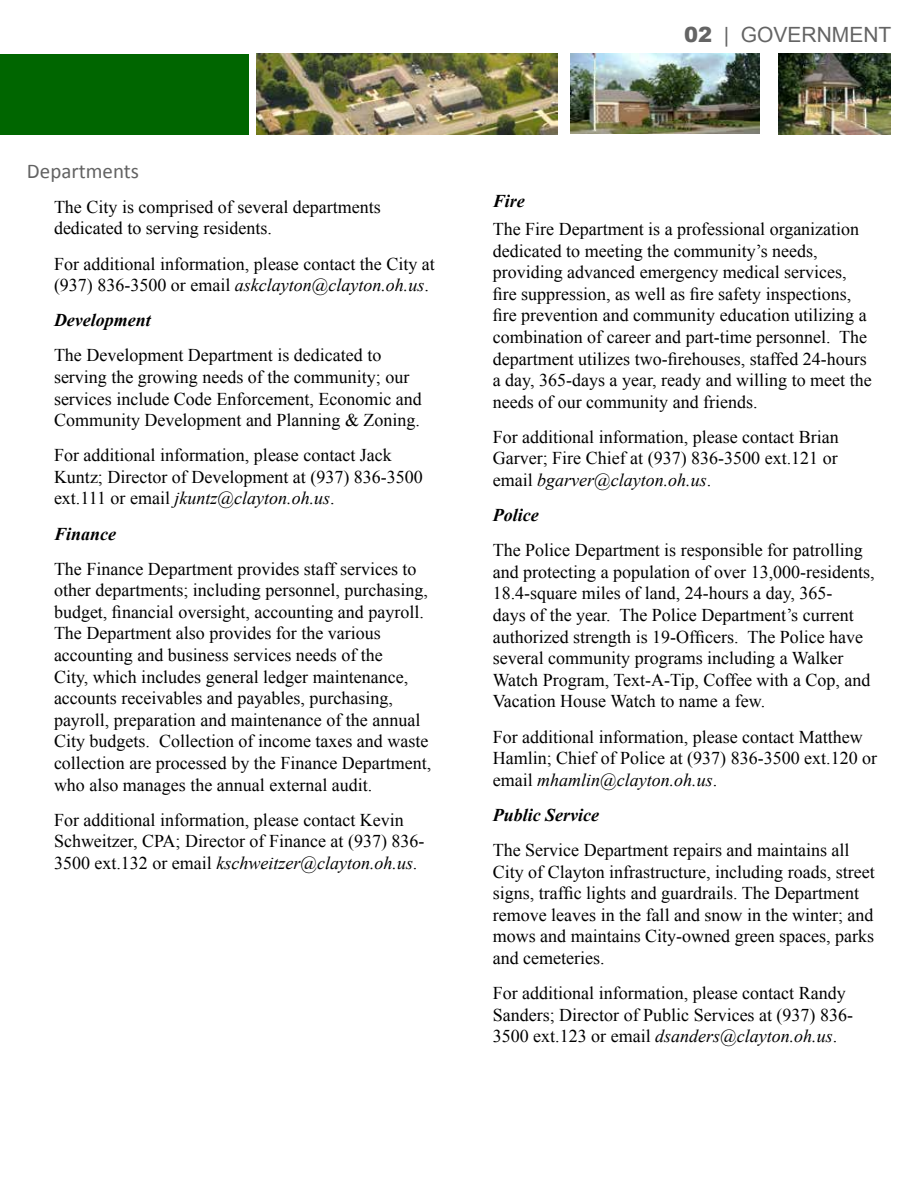
<style>
.page{position:relative;width:918px;height:1188px;background:#fff}
.page>*{position:absolute;margin:0;border:0;box-sizing:border-box;transform-origin:0 0}
.t1{font:21px "Arial";color:#646464}
.t2{font:21px "Calibri";color:#636363}
.t3{font:18px/21.6px "Times New Roman";color:#000}
.t4{font:italic 700 18px "Times New Roman";color:#000}
.s1{font-style:italic}
.s2{font-weight:900}
</style>
<div class="page">
<div style="left:0;top:54px;width:248px;height:81px;background:#060"></div>
<img style="left:779px;top:54px;width:112px;height:81px">
<img style="left:570px;top:54px;width:189px;height:80px">
<img style="left:256px;top:54px;width:302px;height:81px">
<p class="t2" style="left:27px;top:158px;width:114px">Departments</p>
<p class="t3" style="left:54px;top:196px;width:328px">The City is comprised of several departments dedicated to serving residents.</p>
<p class="t3" style="left:54px;top:252px;width:382px">For additional information, please contact the City at (937) 836-3500 or email <span class="s1">askclayton@clayton.oh.us</span>.</p>
<p class="t4" style="left:54px;top:308px;width:98px">Development</p>
<p class="t3" style="left:54px;top:344px;width:369px">The Development Department is dedicated to serving the growing needs of the community; our services include Code Enforcement, Economic and Community Development and Planning &amp; Zoning.</p>
<p class="t3" style="left:54px;top:444px;width:370px">For additional information, please contact Jack<br>Kuntz; Director of Development at (937) 836-3500 ext.111 or email <span class="s1">jkuntz@clayton.oh.us</span>.</p>
<p class="t4" style="left:54px;top:521px;width:64px">Finance</p>
<p class="t3" style="left:54px;top:558px;width:379px">The Finance Department provides staff services to other departments; including personnel, purchasing, budget, financial oversight, accounting and payroll.<br>The Department also provides for the various accounting and business services needs of the<br>City, which includes general ledger maintenance, accounts receivables and payables, purchasing, payroll, preparation and maintenance of the annual City budgets. Collection of income taxes and waste collection are processed by the Finance Department, who also manages the annual external audit.</p>
<p class="t3" style="left:54px;top:809px;width:372px">For additional information, please contact Kevin<br>Schweitzer, CPA; Director of Finance at (937) 836-<br>3500 ext.132 or email <span class="s1">kschweitzer@clayton.oh.us</span>.</p>
<p class="t1" style="left:684px;top:21px;width:209px"><span class="s2">02</span> | GOVERNMENT</p>
<p class="t4" style="left:493px;top:188px;width:34px">Fire</p>
<p class="t3" style="left:493px;top:218px;width:381px">The Fire Department is a professional organization dedicated to meeting the community’s needs, providing advanced emergency medical services, fire suppression, as well as fire safety inspections, fire prevention and community education utilizing a combination of career and part-time personnel. The department utilizes two-firehouses, staffed 24-hours a day, 365-days a year, ready and willing to meet the needs of our community and friends.</p>
<p class="t3" style="left:493px;top:426px;width:347px;text-align:justify">For additional information, please contact Brian Garver; Fire Chief at (937) 836-3500 ext.121 or email <span class="s1">bgarver@clayton.oh.us</span>.</p>
<p class="t4" style="left:493px;top:503px;width:47px">Police</p>
<p class="t3" style="left:493px;top:539px;width:383px">The Police Department is responsible for patrolling and protecting a population of over 13,000-residents, 18.4-square miles of land, 24-hours a day, 365-<br>days of the year. The Police Department’s current authorized strength is 19-Officers. The Police have several community programs including a Walker Watch Program, Text-A-Tip, Coffee with a Cop, and Vacation House Watch to name a few.</p>
<p class="t3" style="left:493px;top:725px;width:386px">For additional information, please contact Matthew<br>Hamlin; Chief of Police at (937) 836-3500 ext.120 or email <span class="s1">mhamlin@clayton.oh.us</span>.</p>
<p class="t4" style="left:493px;top:802px;width:108px">Public Service</p>
<p class="t3" style="left:493px;top:839px;width:383px">The Service Department repairs and maintains all City of Clayton infrastructure, including roads, street signs, traffic lights and guardrails. The Department remove leaves in the fall and snow in the winter; and mows and maintains City-owned green spaces, parks and cemeteries.</p>
<p class="t3" style="left:493px;top:982px;width:362px">For additional information, please contact Randy<br>Sanders; Director of Public Services at (937) 836-<br>3500 ext.123 or email <span class="s1">dsanders@clayton.oh.us</span>.</p>
</div>
